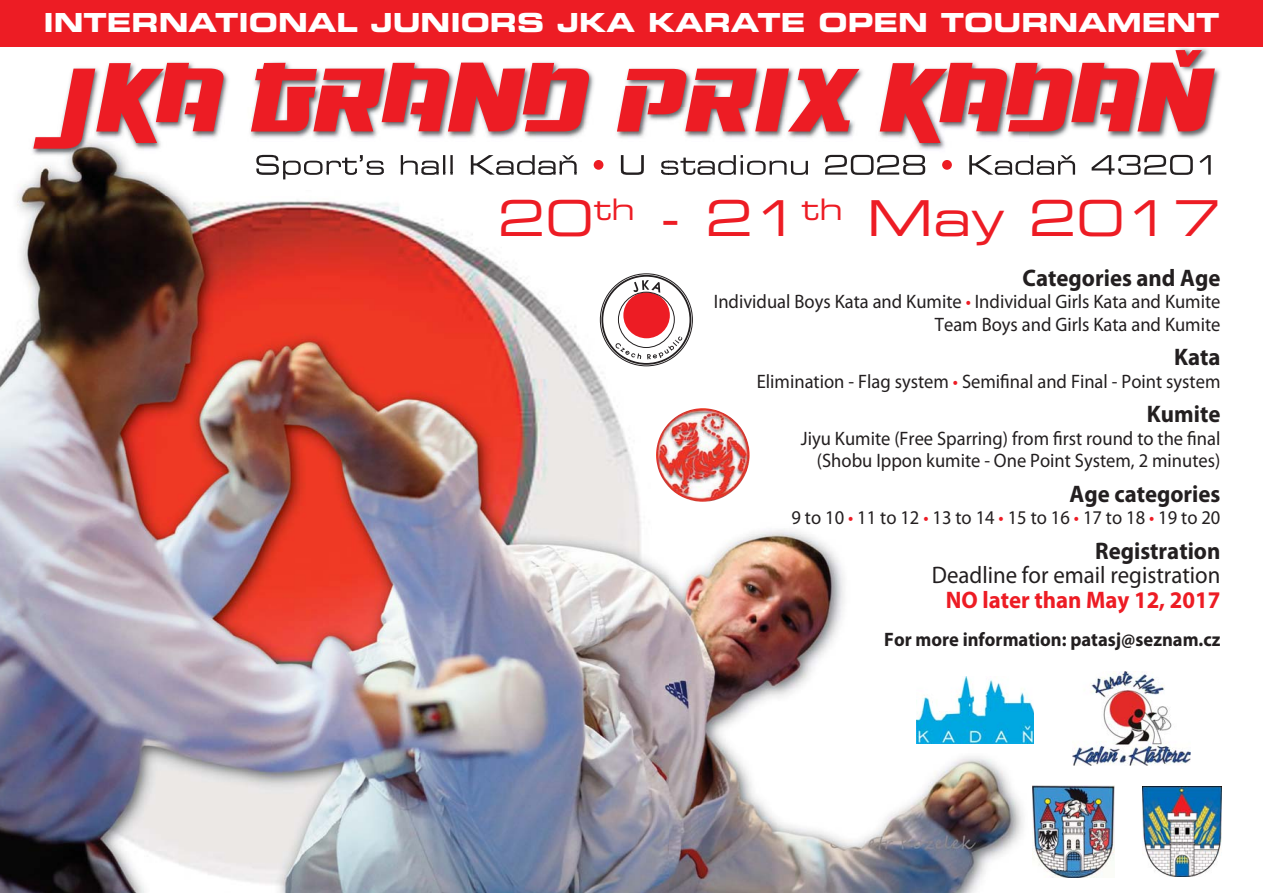
<style>
.page{position:relative;width:1263px;height:893px;background:#fff}
.page>*{position:absolute;margin:0;border:0;box-sizing:border-box;transform-origin:0 0}
.t1{font:117px "Osaka Sans Serif";letter-spacing:-.015em;color:#ed1c24;scale:.95 1}
.t2{font:49.5px "Eurostile CE Extended Two";letter-spacing:.005em;color:#ed1c24}
.t3{font:26.25px "Eurostile CE Bold Extended Two";color:#fff}
.t4{font:700 24px "Myriad Pro";color:#231f20;scale:.95 1}
.t5{font:24px "Myriad Pro";color:#231f20;scale:.95 1}
.t6{font:700 24px "Myriad Pro";color:#ed1c24;scale:.95 1}
.t7{font:19.5px/22.5px "Myriad Pro";color:#231f20;text-align:right;scale:.95 1}
.t8{font:700 19.5px "Myriad Pro";color:#231f20;scale:.95 1}
.s1{color:#ed1c24}
</style>
<div class="page">
<img style="left:0;top:195px;width:1028px;height:698px">
<img style="left:32px;top:47px;width:1188px;height:126px">
<img style="left:1175px;top:50px;width:27px;height:17px">
<img style="left:669px;top:108px;width:359px;height:67px">
<img style="left:17px;top:173px;width:560px;height:22px">
<img style="left:256px;top:155px;width:257px;height:24px">
<svg style="left:594px;top:160px;width:9px;height:10px"></svg>
<img style="left:621px;top:155px;width:278px;height:20px">
<svg style="left:942px;top:160px;width:10px;height:10px"></svg>
<img style="left:969px;top:155px;width:242px;height:20px">
<div style="left:0;top:0;width:1263px;height:47px;background:#ed1c24"></div>
<svg style="left:600px;top:273px;width:93px;height:94px"></svg>
<div style="left:623px;top:292px;width:47px;height:46px;background:#ed1c24;border-radius:50%"></div>
<div style="left:618px;top:292px;width:56px;height:56px;border:1px solid #231f20;border-radius:50%"></div>
<div style="left:601px;top:275px;width:90px;height:90px;border:2px solid #231f20;border-radius:50%"></div>
<svg style="left:633px;top:280px;width:27px;height:13px"></svg>
<svg style="left:615px;top:343px;width:26px;height:16px"></svg>
<svg style="left:647px;top:336px;width:35px;height:23px"></svg>
<img style="left:656px;top:408px;width:94px;height:94px;border-radius:50%">
<img style="left:1033px;top:786px;width:81px;height:92px">
<img style="left:916px;top:677px;width:118px;height:66px">
<img style="left:1072px;top:672px;width:118px;height:93px">
<img style="left:1142px;top:787px;width:80px;height:90px">
<h3 class="t3" style="left:43px;top:13px;width:1178px">INTERNATIONAL JUNIORS JKA KARATE OPEN TOURNAMENT</h3>
<h1 class="t1" style="left:50px;top:23px;width:1225px">JKA GRAND PRIX KADAN</h1>
<h2 class="t2" style="left:498px;top:200px;width:724px">20<sup>th</sup> - 21<sup>th</sup> May 2017</h2>
<p class="t4" style="left:1022px;top:269px;width:210px">Categories and Age</p>
<p class="t7" style="left:714px;top:292px;width:535px">Individual Boys Kata and Kumite <span class="s1">•</span> Individual Girls Kata and Kumite<br>Team Boys and Girls Kata and Kumite</p>
<p class="t4" style="left:1174px;top:348px;width:50px">Kata</p>
<p class="t7" style="left:757px;top:372px;width:490px">Elimination - Flag system <span class="s1">•</span> Semifinal and Final - Point system</p>
<p class="t4" style="left:1147px;top:405px;width:79px">Kumite</p>
<p class="t7" style="left:801px;top:429px;width:443px">Jiyu Kumite (Free Sparring) from first round to the final (Shobu Ippon kumite - One Point System, 2 minutes)</p>
<p class="t4" style="left:1069px;top:485px;width:160px">Age categories</p>
<p class="t7" style="left:791px;top:508px;width:453px">9 to 10 <span class="s1">•</span> 11 to 12 <span class="s1">•</span> 13 to 14 <span class="s1">•</span> 15 to 16 <span class="s1">•</span> 17 to 18 <span class="s1">•</span> 19 to 20</p>
<p class="t4" style="left:1095px;top:542px;width:133px">Registration</p>
<p class="t5" style="left:932px;top:566px;width:305px">Deadline for email registration</p>
<p class="t6" style="left:946px;top:591px;width:291px">NO later than May 12, 2017</p>
<p class="t8" style="left:884px;top:632px;width:355px">For more information: patasj@seznam.cz</p>
</div>
